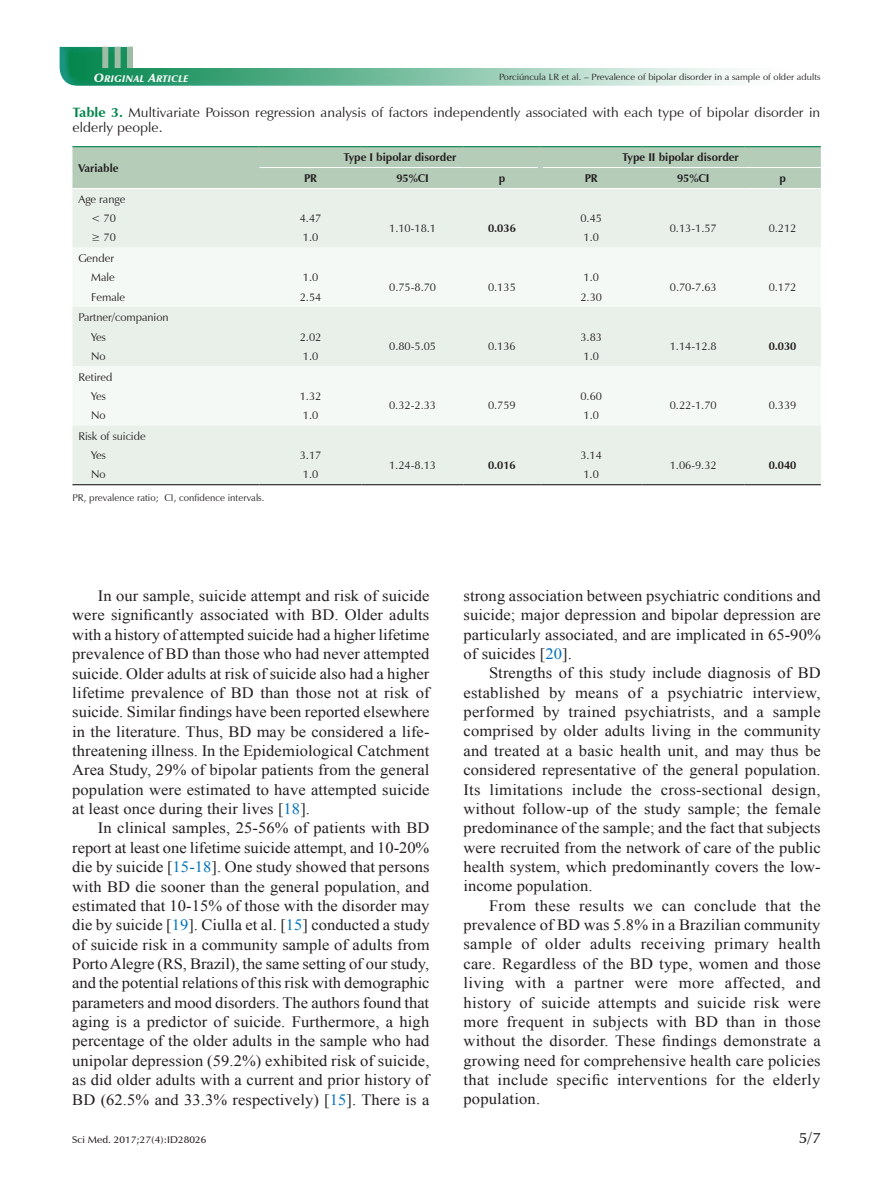
<style>
.page{position:relative;width:893px;height:1191px;background:#fff}
.page>*{position:absolute;margin:0;border:0;box-sizing:border-box;transform-origin:0 0}
.t1{font:15.75px/19.4px "Times New Roman";letter-spacing:.005em;color:#231f20;text-align:justify;scale:1.05 1}
.t2{font:600 15px "Zapf Humanist 601 BT";color:#231f20;scale:1.05 1}
.t3{font:13.5px/15px "Zapf Humanist 601 BT";letter-spacing:.005em;color:#231f20;scale:1.05 1}
.t4{font:11.25px/19.2px "Zapf Humanist 601 BT";color:#231f20;text-align:center}
.t5{font:700 11.25px "Zapf Humanist 601 BT";color:#231f20}
.t6{font:9.75px "Zapf Humanist 601 BT";letter-spacing:.005em;color:#231f20}
.t7{font:600 9.75px "Zapf Humanist 601 BT";letter-spacing:.005em;color:#231f20;scale:1.05 1}
.t8{font:9.6px "Zapf Humanist 601 BT Ultra Italic SC800";letter-spacing:.045em;color:#fff}
.t9{font:9px "Zapf Humanist 601 BT";letter-spacing:.005em;color:#231f20;scale:1.05 1}
.s1{font-size:12px}
.s2{font-weight:700;color:#00854a}
.s3{color:#0072bc}
</style>
<div class="page">
<div style="left:70px;top:46px;width:750px;height:41px;background:#229b8f;opacity:.75"></div>
<div style="left:58px;top:46px;width:632px;height:41px;background:#229b8f;opacity:.75"></div>
<div style="left:102px;top:47px;width:6px;height:21px;background:#9dbea4"></div>
<div style="left:115px;top:47px;width:6px;height:21px;background:#9dbea4"></div>
<div style="left:127px;top:47px;width:6px;height:21px;background:#9dbea4"></div>
<div style="left:133px;top:45px;width:690px;height:23px;background:#fff"></div>
<div style="left:72px;top:147px;width:749px;height:41px;background:#b4ccb8"></div>
<div style="left:72px;top:189px;width:749px;height:295px;background:#e9f0ea"></div>
<svg style="left:72px;top:248px;width:749px;height:177px;fill:#f5f9f6"></svg>
<hr style="left:362px;top:484px;width:102px;height:1px;background:#231f20">
<hr style="left:464px;top:484px;width:76px;height:1px;background:#231f20">
<hr style="left:642px;top:484px;width:102px;height:1px;background:#231f20">
<hr style="left:744px;top:484px;width:77px;height:1px;background:#231f20">
<hr style="left:72px;top:484px;width:188px;height:1px;background:#231f20">
<hr style="left:260px;top:484px;width:102px;height:1px;background:#231f20">
<hr style="left:540px;top:484px;width:102px;height:1px;background:#231f20">
<hr style="left:260px;top:167px;width:102px;height:1px;background:#fff">
<hr style="left:362px;top:167px;width:102px;height:1px;background:#fff">
<hr style="left:464px;top:167px;width:74px;height:1px;background:#fff">
<hr style="left:542px;top:167px;width:100px;height:1px;background:#fff">
<hr style="left:642px;top:167px;width:102px;height:1px;background:#fff">
<hr style="left:744px;top:167px;width:77px;height:1px;background:#fff">
<hr style="left:538px;top:147px;width:4px;height:21px;background:#b4ccb8">
<hr style="left:538px;top:168px;width:4px;height:20px;background:#b4ccb8">
<hr style="left:72px;top:146px;width:188px;height:1px;background:#00854a">
<hr style="left:260px;top:146px;width:102px;height:1px;background:#00854a">
<hr style="left:362px;top:146px;width:102px;height:1px;background:#00854a">
<hr style="left:464px;top:146px;width:76px;height:1px;background:#00854a">
<hr style="left:540px;top:146px;width:102px;height:1px;background:#00854a">
<hr style="left:642px;top:146px;width:102px;height:1px;background:#00854a">
<hr style="left:744px;top:146px;width:77px;height:1px;background:#00854a">
<p class="t8" style="left:94px;top:73px;width:96px"><span class="s1">O</span>RIGINAL <span class="s1">A</span>RTICLE</p>
<p class="t9" style="left:499px;top:71px;width:308px">Porciúncula LR et al. – Prevalence of bipolar disorder in a sample of older adults</p>
<p class="t3" style="left:72px;top:104px;width:714px"><span class="s2">Table 3.</span> Multivariate Poisson regression analysis of factors independently associated with each type of bipolar disorder in elderly people.</p>
<p class="t5" style="left:78px;top:161px;width:42px">Variable</p>
<p class="t5" style="left:343px;top:150px;width:114px">Type I bipolar disorder</p>
<p class="t5" style="left:622px;top:150px;width:118px">Type II bipolar disorder</p>
<p class="t5" style="left:304px;top:171px;width:15px">PR</p>
<p class="t5" style="left:396px;top:171px;width:34px">95%CI</p>
<p class="t5" style="left:499px;top:171px;width:8px">p</p>
<p class="t5" style="left:585px;top:171px;width:15px">PR</p>
<p class="t5" style="left:677px;top:171px;width:34px">95%CI</p>
<p class="t5" style="left:779px;top:171px;width:8px">p</p>
<p class="t4" style="left:78px;top:189px;width:48px">Age range &lt; 70</p>
<p class="t4" style="left:580px;top:209px;width:23px">0.45</p>
<p class="t4" style="left:300px;top:209px;width:23px">4.47</p>
<p class="t4" style="left:389px;top:218px;width:48px">1.10-18.1</p>
<p class="t5" style="left:488px;top:221px;width:29px">0.036</p>
<p class="t4" style="left:91px;top:228px;width:26px">≥ 70</p>
<p class="t4" style="left:303px;top:228px;width:17px">1.0</p>
<p class="t4" style="left:583px;top:228px;width:17px">1.0</p>
<p class="t4" style="left:78px;top:249px;width:38px;text-align:right">Gender<br>Male</p>
<p class="t4" style="left:303px;top:268px;width:17px">1.0</p>
<p class="t4" style="left:583px;top:268px;width:17px">1.0</p>
<p class="t4" style="left:389px;top:277px;width:48px">0.75-8.70</p>
<p class="t4" style="left:488px;top:277px;width:29px">0.135</p>
<p class="t4" style="left:91px;top:287px;width:35px">Female</p>
<p class="t4" style="left:300px;top:287px;width:23px">2.54</p>
<p class="t4" style="left:580px;top:287px;width:23px">2.30</p>
<p class="t4" style="left:91px;top:308px;width:79px;text-align:left;text-indent:-13px">Partner/companion<br>Yes</p>
<p class="t4" style="left:300px;top:327px;width:23px">2.02</p>
<p class="t4" style="left:580px;top:327px;width:23px">3.83</p>
<p class="t4" style="left:389px;top:337px;width:48px">0.80-5.05</p>
<p class="t4" style="left:488px;top:337px;width:29px">0.136</p>
<p class="t4" style="left:91px;top:346px;width:16px">No</p>
<p class="t4" style="left:303px;top:346px;width:17px">1.0</p>
<p class="t4" style="left:583px;top:346px;width:17px">1.0</p>
<p class="t4" style="left:78px;top:367px;width:36px">Retired<br>Yes</p>
<p class="t4" style="left:300px;top:386px;width:23px">1.32</p>
<p class="t4" style="left:580px;top:386px;width:23px">0.60</p>
<p class="t4" style="left:389px;top:396px;width:48px">0.32-2.33</p>
<p class="t4" style="left:488px;top:396px;width:29px">0.759</p>
<p class="t4" style="left:91px;top:405px;width:16px">No</p>
<p class="t4" style="left:303px;top:405px;width:17px">1.0</p>
<p class="t4" style="left:583px;top:405px;width:17px">1.0</p>
<p class="t4" style="left:91px;top:426px;width:56px;text-align:left;text-indent:-13px">Risk of suicide<br>Yes</p>
<p class="t4" style="left:300px;top:446px;width:23px">3.17</p>
<p class="t4" style="left:580px;top:446px;width:23px">3.14</p>
<p class="t4" style="left:389px;top:455px;width:48px">1.24-8.13</p>
<p class="t5" style="left:488px;top:458px;width:29px">0.016</p>
<p class="t4" style="left:91px;top:465px;width:16px">No</p>
<p class="t4" style="left:303px;top:465px;width:17px">1.0</p>
<p class="t4" style="left:583px;top:465px;width:17px">1.0</p>
<p class="t6" style="left:72px;top:492px;width:194px">PR, prevalence ratio; CI, confidence intervals.</p>
<p class="t4" style="left:670px;top:218px;width:48px">0.13-1.57</p>
<p class="t4" style="left:769px;top:218px;width:29px">0.212</p>
<p class="t4" style="left:670px;top:277px;width:48px">0.70-7.63</p>
<p class="t4" style="left:769px;top:277px;width:29px">0.172</p>
<p class="t4" style="left:670px;top:337px;width:48px">1.14-12.8</p>
<p class="t5" style="left:769px;top:339px;width:29px">0.030</p>
<p class="t4" style="left:670px;top:396px;width:48px">0.22-1.70</p>
<p class="t4" style="left:769px;top:396px;width:29px">0.339</p>
<p class="t4" style="left:670px;top:455px;width:48px">1.06-9.32</p>
<p class="t5" style="left:769px;top:458px;width:29px">0.040</p>
<p class="t1" style="left:72px;top:586px;width:342px;text-indent:26px">In our sample, suicide attempt and risk of suicide were significantly associated with BD. Older adults with a history of attempted suicide had a higher lifetime prevalence of BD than those who had never attempted suicide. Older adults at risk of suicide also had a higher lifetime prevalence of BD than those not at risk of suicide. Similar findings have been reported elsewhere in the literature. Thus, BD may be considered a life&shy;threatening illness. In the Epidemiological Catchment Area Study, 29% of bipolar patients from the general population were estimated to have attempted suicide at least once during their lives [<span class="s3">18</span>].</p>
<p class="t1" style="left:72px;top:818px;width:342px;text-indent:26px">In clinical samples, 25-56% of patients with BD report at least one lifetime suicide attempt, and 10-20% die by suicide [<span class="s3">15-18</span>]. One study showed that persons with BD die sooner than the general population, and estimated that 10-15% of those with the disorder may die by suicide [<span class="s3">19</span>]. Ciulla et al. [<span class="s3">15</span>] conducted a study of suicide risk in a community sample of adults from Porto Alegre (RS, Brazil), the same setting of our study, and the potential relations of this risk with demographic parameters and mood disorders. The authors found that aging is a predictor of suicide. Furthermore, a high percentage of the older adults in the sample who had unipolar depression (59.2%) exhibited risk of suicide, as did older adults with a current and prior history of BD (62.5% and 33.3% respectively) [<span class="s3">15</span>]. There is a</p>
<p class="t1" style="left:463px;top:585px;width:342px">strong association between psychiatric conditions and suicide; major depression and bipolar depression are particularly associated, and are implicated in 65-90% of suicides [<span class="s3">20</span>].</p>
<p class="t1" style="left:463px;top:663px;width:342px;text-indent:26px">Strengths of this study include diagnosis of BD established by means of a psychiatric interview, performed by trained psychiatrists, and a sample comprised by older adults living in the community and treated at a basic health unit, and may thus be considered representative of the general population.<br>Its limitations include the cross-sectional design, without follow-up of the study sample; the female predominance of the sample; and the fact that subjects were recruited from the network of care of the public health system, which predominantly covers the low&shy;income population.</p>
<p class="t1" style="left:463px;top:895px;width:342px;text-indent:26px">From these results we can conclude that the prevalence of BD was 5.8% in a Brazilian community sample of older adults receiving primary health care. Regardless of the BD type, women and those living with a partner were more affected, and history of suicide attempts and suicide risk were more frequent in subjects with BD than in those without the disorder. These findings demonstrate a growing need for comprehensive health care policies that include specific interventions for the elderly population.</p>
<p class="t7" style="left:72px;top:1133px;width:129px">Sci Med. 2017;27(4):ID28026</p>
<p class="t2" style="left:799px;top:1128px;width:22px">5/7</p>
</div>
